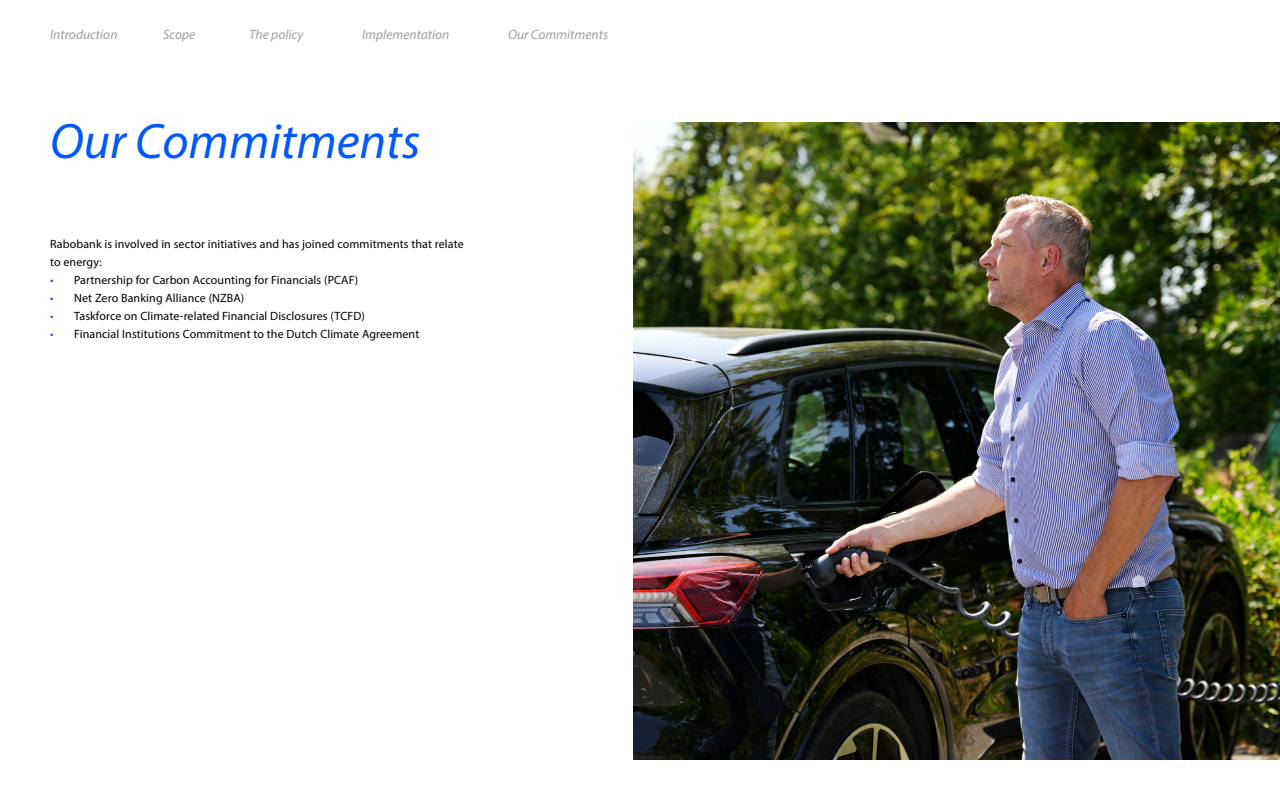
<style>
.page{position:relative;width:1280px;height:800px;background:#fff}
.page>*{position:absolute;margin:0;border:0;box-sizing:border-box;transform-origin:0 0}
.t1{font:italic 50px "Myriad Pro";color:#0058ff}
.t2{font:italic 13.5px "Myriad Pro";color:#9c9ea0}
.t3{font:12px/18px "Myriad Pro";letter-spacing:.01em;color:#000}
.s1{color:#0058ff}
</style>
<div class="page">
<img style="left:634px;top:122px;width:646px;height:638px">
<p class="t2" style="left:50px;top:26px;width:69px">Introduction</p>
<p class="t2" style="left:163px;top:26px;width:34px">Scope</p>
<p class="t2" style="left:249px;top:26px;width:56px">The policy</p>
<p class="t2" style="left:362px;top:26px;width:89px">Implementation</p>
<p class="t2" style="left:508px;top:26px;width:102px">Our Commitments</p>
<h1 class="t1" style="left:50px;top:110px;width:372px">Our Commitments</h1>
<p class="t3" style="left:50px;top:235px;width:415px">Rabobank is involved in sector initiatives and has joined commitments that relate to energy:</p>
<p class="t3" style="left:50px;top:271px;width:310px"><span class="s1">•</span> Partnership for Carbon Accounting for Financials (PCAF)</p>
<p class="t3" style="left:50px;top:289px;width:196px"><span class="s1">•</span> Net Zero Banking Alliance (NZBA)</p>
<p class="t3" style="left:50px;top:307px;width:316px"><span class="s1">•</span> Taskforce on Climate-related Financial Disclosures (TCFD)</p>
<p class="t3" style="left:50px;top:325px;width:371px"><span class="s1">•</span> Financial Institutions Commitment to the Dutch Climate Agreement</p>
</div>
